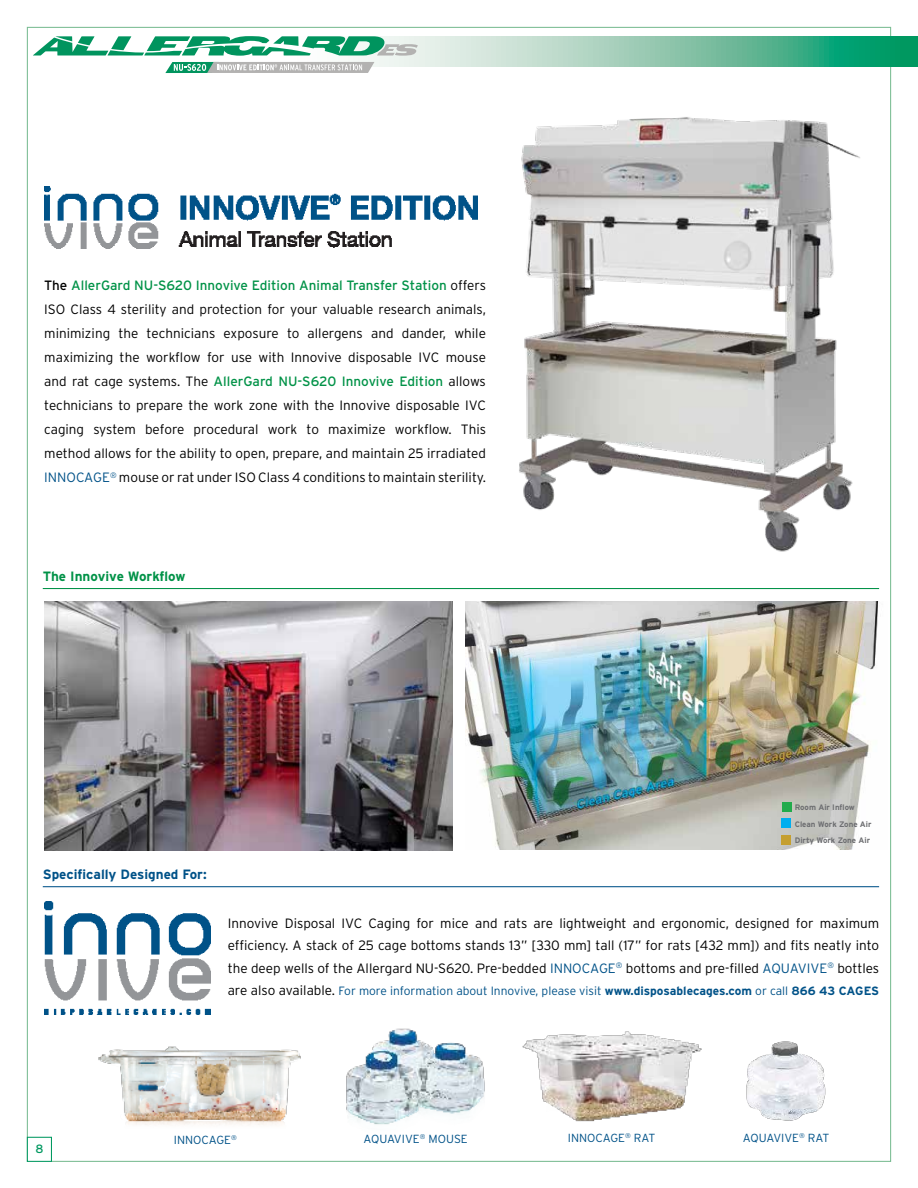
<style>
.page{position:relative;width:918px;height:1188px;background:#fff}
.page>*{position:absolute;margin:0;border:0;box-sizing:border-box;transform-origin:0 0}
.t1{font:300 13.5px/24px "Interstate";color:#000;text-align:justify}
.t2{font:700 13.5px "Interstate";color:#005288}
.t3{font:700 13.5px "Interstate";color:#009247}
.t4{font:300 12px "Interstate";color:#005288}
.t5{font:12px "Interstate";color:#009860}
.t6{font:300 11.7px "Interstate";color:#005288}
.t7{font:700 7.95px/16.4px "Interstate";color:#6d6e71}
.s1{font-weight:400}
.s2{font-weight:400;color:#009247}
.s3{color:#005288}
.s4{font-size:13.5px;color:#000}
.s5{font-weight:700}
</style>
<div class="page">
<div style="left:27px;top:1137px;width:25px;height:25px;border:1px solid #009860"></div>
<svg style="left:338px;top:36px;width:580px;height:30px;background:#83c6ac"></svg>
<img style="left:44px;top:186px;width:433px;height:62px">
<img style="left:44px;top:901px;width:166px;height:114px">
<img style="left:98px;top:1046px;width:203px;height:79px">
<img style="left:522px;top:1031px;width:180px;height:91px">
<img style="left:346px;top:1028px;width:139px;height:97px">
<img style="left:746px;top:1041px;width:80px;height:80px">
<hr style="left:43px;top:886px;width:836px;height:1px;background:#005288">
<hr style="left:43px;top:588px;width:836px;height:1px;background:#009247">
<img style="left:466px;top:601px;width:413px;height:249px">
<div style="left:782px;top:802px;width:10px;height:10px;background:#21ab4b"></div>
<div style="left:781px;top:818px;width:10px;height:10px;background:#00aeef"></div>
<div style="left:781px;top:835px;width:10px;height:10px;background:#c59f30"></div>
<img style="left:44px;top:601px;width:409px;height:250px">
<img style="left:519px;top:117px;width:341px;height:435px">
<svg style="left:33px;top:36px;width:385px;height:20px"></svg>
<svg style="left:165px;top:62px;width:209px;height:11px;background:#aac0b7"></svg>
<p class="t1" style="left:44px;top:273px;width:443px"><span class="s1">The</span> <span class="s2">AllerGard NU-S620 Innovive Edition Animal Transfer Station</span> offers ISO Class 4 sterility and protection for your valuable research animals, minimizing the technicians exposure to allergens and dander, while maximizing the workflow for use with Innovive disposable IVC mouse and rat cage systems. The <span class="s2">AllerGard NU-S620 Innovive Edition</span> allows technicians to prepare the work zone with the Innovive disposable IVC caging system before procedural work to maximize workflow. This method allows for the ability to open, prepare, and maintain 25 irradiated <span class="s3">INNOCAGE</span><sup>®</sup> mouse or rat under ISO Class 4 conditions to maintain sterility.</p>
<p class="t3" style="left:43px;top:568px;width:144px">The Innovive Workflow</p>
<p class="t2" style="left:43px;top:867px;width:165px">Specifically Designed For:</p>
<p class="t7" style="left:795px;top:799px;width:78px">Room Air Inflow<br>Clean Work Zone Air<br>Dirty Work Zone Air</p>
<p class="t1" style="left:228px;top:912px;width:653px;line-height:22.5px">Innovive Disposal IVC Caging for mice and rats are lightweight and ergonomic, designed for maximum efficiency. A stack of 25 cage bottoms stands 13” [330 mm] tall (17” for rats [432 mm]) and fits neatly into the deep wells of the Allergard NU-S620. Pre-bedded <span class="s3">INNOCAGE</span><sup>®</sup> bottoms and pre-filled <span class="s3">AQUAVIVE</span><sup>®</sup> bottles</p>
<p class="t4" style="left:228px;top:984px;width:653px"><span class="s4">are also available.</span> For more information about Innovive, please visit <span class="s5">www.disposablecages.com</span> or call <span class="s5">866 43 CAGES</span></p>
<p class="t5" style="left:35px;top:1141px;width:10px">8</p>
<p class="t6" style="left:174px;top:1132px;width:64px">INNOCAGE<sup>®</sup></p>
<p class="t6" style="left:363px;top:1132px;width:106px">AQUAVIVE<sup>®</sup> MOUSE</p>
<p class="t6" style="left:743px;top:1131px;width:88px">AQUAVIVE<sup>®</sup> RAT</p>
<p class="t6" style="left:568px;top:1131px;width:89px">INNOCAGE<sup>®</sup> RAT</p>
</div>
